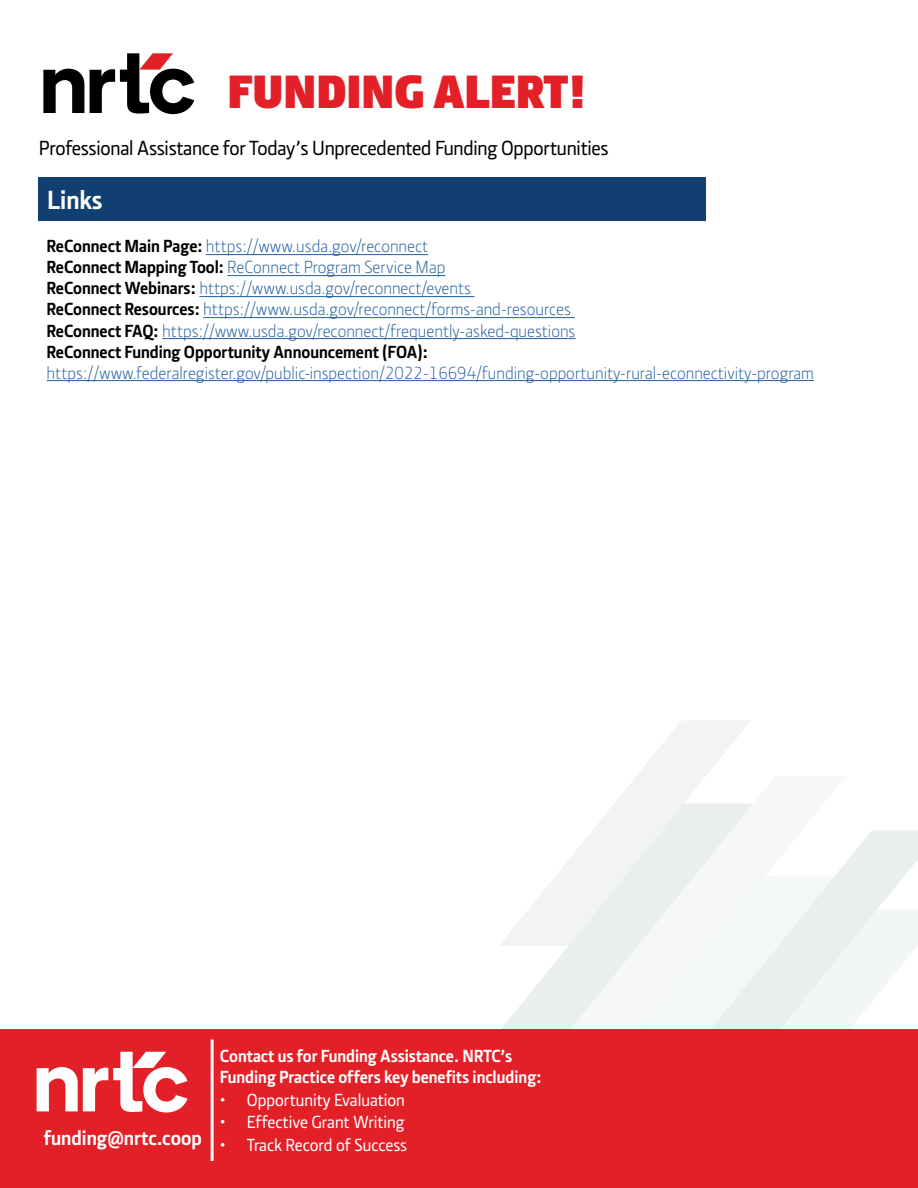
<style>
.page{position:relative;width:918px;height:1188px;background:#fff}
.page>*{position:absolute;margin:0;border:0;box-sizing:border-box;transform-origin:0 0}
.t1{font:900 48px "Section";color:#e31f27}
.t2{font:700 27px "Section";color:#fff}
.t3{font:500 21px "Section";letter-spacing:-.01em;color:#000}
.t4{font:700 21px "Section";color:#fff}
.t5{font:300 18px/21px "Section";color:#215e9e}
.t6{font:700 18px/21px "Section";color:#fff}
.t7{font:500 18px "Section";color:#fff}
.s1{font-weight:700;color:#000}
</style>
<div class="page">
<svg style="left:615px;top:721px;width:135px;height:82px;fill:#f1f4f3"></svg>
<svg style="left:834px;top:830px;width:84px;height:79px;fill:#e9eeee"></svg>
<svg style="left:834px;top:909px;width:84px;height:121px;fill:#f2f6f5"></svg>
<svg style="left:472px;top:803px;width:281px;height:227px"></svg>
<svg style="left:573px;top:876px;width:261px;height:154px;fill:#f4f7f7"></svg>
<svg style="left:43px;top:69px;width:41px;height:44px"></svg>
<svg style="left:90px;top:53px;width:104px;height:61px"></svg>
<div style="left:38px;top:178px;width:668px;height:43px;background:#113f71"></div>
<hr style="left:206px;top:254px;width:222px;height:1px;background:#215e9e">
<hr style="left:227px;top:275px;width:218px;height:1px;background:#215e9e">
<hr style="left:199px;top:296px;width:276px;height:1px;background:#215e9e">
<hr style="left:203px;top:317px;width:372px;height:1px;background:#215e9e">
<hr style="left:162px;top:338px;width:414px;height:1px;background:#215e9e">
<hr style="left:47px;top:380px;width:767px;height:1px;background:#215e9e">
<div style="left:0;top:1030px;width:918px;height:158px;background:#e31f27"></div>
<svg style="left:37px;top:1052px;width:150px;height:61px"></svg>
<hr style="left:211px;top:1040px;width:3px;height:121px;background:#fff">
<h1 class="t1" style="left:227px;top:60px;width:361px">FUNDING ALERT!</h1>
<p class="t3" style="left:39px;top:135px;width:571px">Professional Assistance for Today’s Unprecedented Funding Opportunities</p>
<h2 class="t2" style="left:47px;top:183px;width:57px">Links</h2>
<p class="t5" style="left:47px;top:236px;width:530px"><span class="s1">ReConnect Main Page:</span> https://www.usda.gov/reconnect<br><span class="s1">ReConnect Mapping Tool:</span> ReConnect Program Service Map<br><span class="s1">ReConnect Webinars:</span> https://www.usda.gov/reconnect/events<br><span class="s1">ReConnect Resources:</span> https://www.usda.gov/reconnect/forms-and-resources <span class="s1">ReConnect FAQ:</span> https://www.usda.gov/reconnect/frequently-asked-questions <span class="s1">ReConnect Funding Opportunity Announcement (FOA):</span></p>
<p class="t5" style="left:47px;top:362px;width:769px">https://www.federalregister.gov/public-inspection/2022-16694/funding-opportunity-rural-econnectivity-program</p>
<p class="t4" style="left:44px;top:1125px;width:160px">funding@nrtc.coop</p>
<p class="t6" style="left:220px;top:1046px;width:323px">Contact us for Funding Assistance. NRTC’s<br>Funding Practice offers key benefits including:</p>
<p class="t7" style="left:220px;top:1089px;width:187px">• Opportunity Evaluation</p>
<p class="t7" style="left:220px;top:1112px;width:186px">• Effective Grant Writing</p>
<p class="t7" style="left:220px;top:1134px;width:189px">• Track Record of Success</p>
</div>
